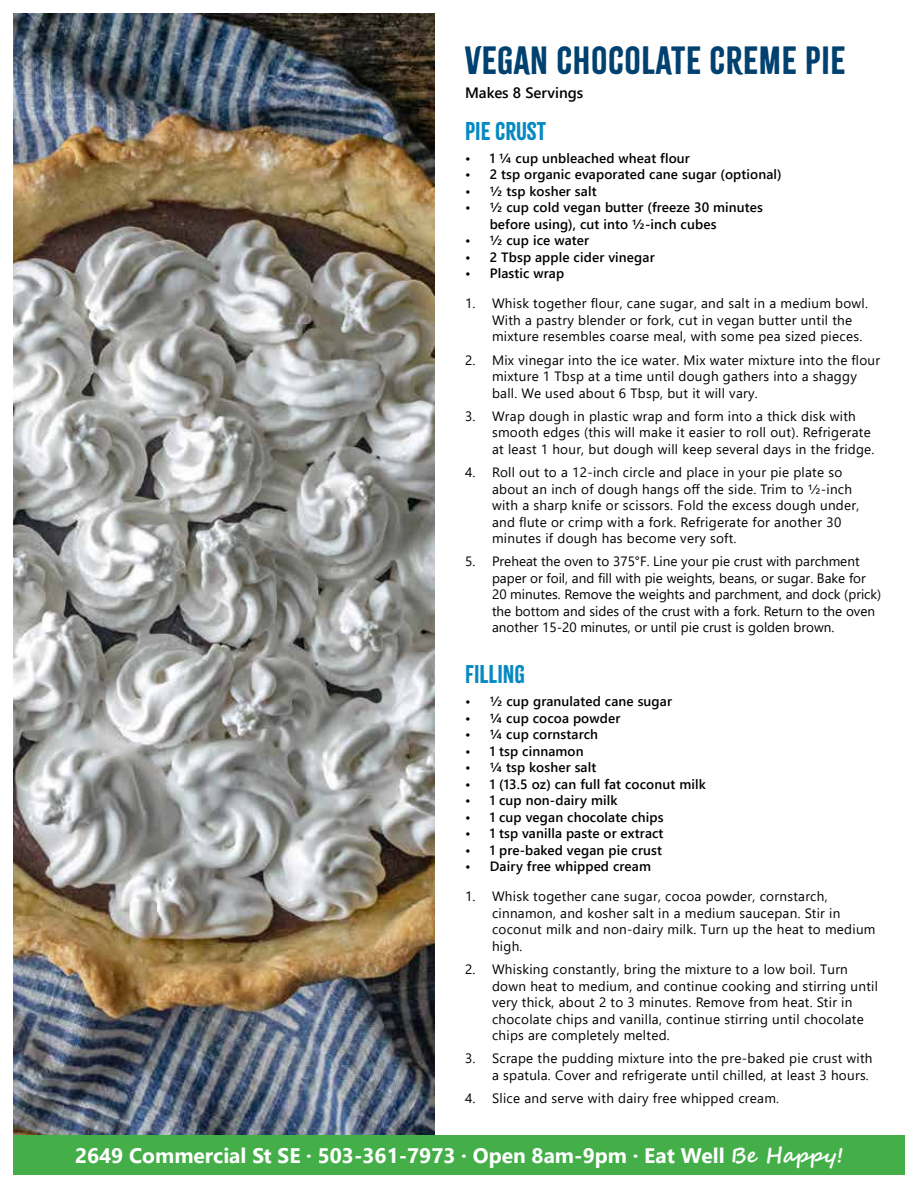
<style>
.page{position:relative;width:918px;height:1188px;background:#fff}
.page>*{position:absolute;margin:0;border:0;box-sizing:border-box;transform-origin:0 0}
.t1{font:34.5px "Citrus Gothic Solid";letter-spacing:.02em;color:#01416f}
.t2{font:22.5px "Citrus Gothic Solid";color:#0689c2}
.t3{font:700 21px "Segoe UI";color:#fff}
.t4{font:600 15px "Segoe UI";color:#000}
.t5{font:13.5px/16.5px "Segoe UI";letter-spacing:.02em;color:#000}
.t6{font:600 13.5px/16.5px "Segoe UI";letter-spacing:.01em;color:#000}
.t7{font:13.5px/16.5px "Segoe UI";color:#000}
.s1{font-family:"Segoe Script"}
</style>
<div class="page">
<img style="left:14px;top:14px;width:420px;height:1121px">
<div style="left:14px;top:1135px;width:891px;height:39px;background:#44af49"></div>
<h1 class="t1" style="left:465px;top:38px;width:382px">VEGAN CHOCOLATE CREME PIE</h1>
<p class="t4" style="left:465px;top:78px;width:120px">Makes 8 Servings</p>
<h2 class="t2" style="left:465px;top:117px;width:83px">PIE CRUST</h2>
<p class="t6" style="left:465px;top:149px;width:226px">• 1 ¼ cup unbleached wheat flour</p>
<p class="t6" style="left:465px;top:165px;width:318px">• 2 tsp organic evaporated cane sugar (optional)</p>
<p class="t6" style="left:465px;top:182px;width:133px">• ½ tsp kosher salt</p>
<p class="t6" style="left:490px;top:198px;width:275px;text-indent:-25px">• ½ cup cold vegan butter (freeze 30 minutes before using), cut into ½-inch cubes</p>
<p class="t6" style="left:465px;top:231px;width:126px">• ½ cup ice water</p>
<p class="t6" style="left:465px;top:248px;width:191px">• 2 Tbsp apple cider vinegar</p>
<p class="t6" style="left:465px;top:264px;width:101px">• Plastic wrap</p>
<p class="t5" style="left:492px;top:294px;width:378px;text-indent:-27px">1. Whisk together flour, cane sugar, and salt in a medium bowl.<br>With a pastry blender or fork, cut in vegan butter until the mixture resembles coarse meal, with some pea sized pieces.</p>
<p class="t5" style="left:492px;top:350px;width:390px;text-indent:-27px">2. Mix vinegar into the ice water. Mix water mixture into the flour mixture 1 Tbsp at a time until dough gathers into a shaggy ball. We used about 6 Tbsp, but it will vary.</p>
<p class="t5" style="left:492px;top:407px;width:384px;text-indent:-27px">3. Wrap dough in plastic wrap and form into a thick disk with smooth edges (this will make it easier to roll out). Refrigerate at least 1 hour, but dough will keep several days in the fridge.</p>
<p class="t5" style="left:492px;top:463px;width:369px;text-indent:-27px">4. Roll out to a 12-inch circle and place in your pie plate so about an inch of dough hangs off the side. Trim to 1/2-inch with a sharp knife or scissors. Fold the excess dough under, and flute or crimp with a fork. Refrigerate for another 30 minutes if dough has become very soft.</p>
<p class="t7" style="left:492px;top:552px;width:391px;text-indent:-27px">5. Preheat the oven to 375°F. Line your pie crust with parchment paper or foil, and fill with pie weights, beans, or sugar. Bake for 20 minutes. Remove the weights and parchment, and dock (prick) the bottom and sides of the crust with a fork. Return to the oven another 15-20 minutes, or until pie crust is golden brown.</p>
<h2 class="t2" style="left:465px;top:660px;width:61px">FILLING</h2>
<p class="t6" style="left:465px;top:692px;width:209px">• ½ cup granulated cane sugar</p>
<p class="t6" style="left:465px;top:709px;width:157px">• ¼ cup cocoa powder</p>
<p class="t6" style="left:465px;top:725px;width:135px">• ¼ cup cornstarch</p>
<p class="t6" style="left:465px;top:742px;width:120px">• 1 tsp cinnamon</p>
<p class="t6" style="left:465px;top:758px;width:133px">• ¼ tsp kosher salt</p>
<p class="t6" style="left:465px;top:775px;width:242px">• 1 (13.5 oz) can full fat coconut milk</p>
<p class="t6" style="left:465px;top:791px;width:154px">• 1 cup non-dairy milk</p>
<p class="t6" style="left:465px;top:808px;width:200px">• 1 cup vegan chocolate chips</p>
<p class="t6" style="left:465px;top:824px;width:200px">• 1 tsp vanilla paste or extract</p>
<p class="t6" style="left:465px;top:841px;width:198px">• 1 pre-baked vegan pie crust</p>
<p class="t6" style="left:465px;top:857px;width:187px">• Dairy free whipped cream</p>
<p class="t5" style="left:492px;top:887px;width:385px;text-indent:-27px">1. Whisk together cane sugar, cocoa powder, cornstarch, cinnamon, and kosher salt in a medium saucepan. Stir in coconut milk and non-dairy milk. Turn up the heat to medium high.</p>
<p class="t5" style="left:492px;top:960px;width:387px;text-indent:-27px">2. Whisking constantly, bring the mixture to a low boil. Turn down heat to medium, and continue cooking and stirring until very thick, about 2 to 3 minutes. Remove from heat. Stir in chocolate chips and vanilla, continue stirring until chocolate chips are completely melted.</p>
<p class="t5" style="left:465px;top:1049px;width:409px;text-align:right">3. Scrape the pudding mixture into the pre-baked pie crust with a spatula. Cover and refrigerate until chilled, at least 3 hours.</p>
<p class="t5" style="left:465px;top:1089px;width:316px">4. Slice and serve with dairy free whipped cream.</p>
<h3 class="t3" style="left:75px;top:1135px;width:770px">2649 Commercial St SE · 503-361-7973 · Open 8am-9pm · Eat Well <span class="s1">Be Happy!</span></h3>
</div>
